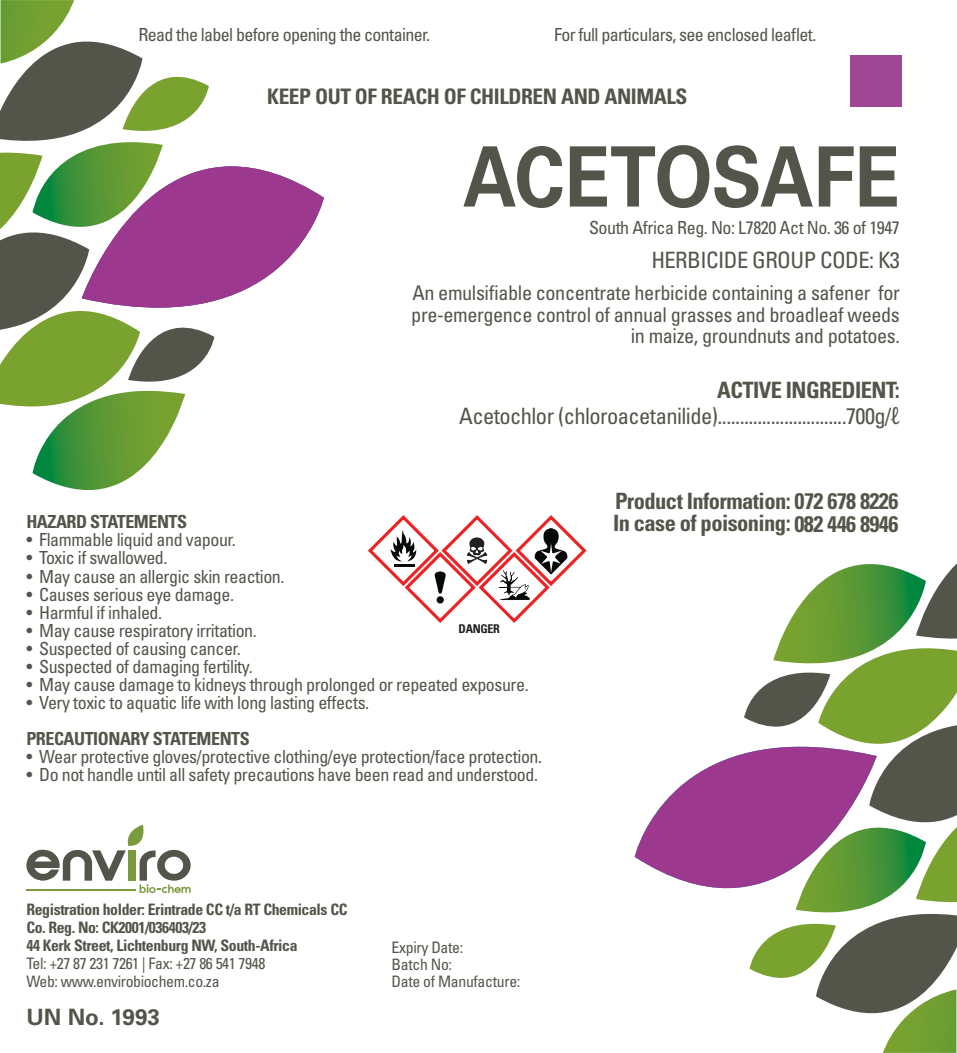
<style>
.page{position:relative;width:957px;height:1053px;background:#fff}
.page>*{position:absolute;margin:0;border:0;box-sizing:border-box;transform-origin:0 0}
.PRODUCT_NAME{font:700 83.25px "Univers LT Std";letter-spacing:-.015em;color:#53554b;scale:.9 1}
.CONTACT_DETAILS{font:condensed 22.5px "Univers LT Std";letter-spacing:-.025em;color:#53554b}
.CONTACT_DETAILS-2{font:700 condensed 22.5px "Univers LT Std";letter-spacing:-.03em;color:#53554b}
.UN_NUMBER___NETT_VOL{font:700 22.5px "Univers LT Std";color:#53554b}
.ACTIVE_INGREDIENTS{font:700 condensed 21.38px "Univers LT Std";letter-spacing:-.02em;color:#53554b}
.ACTIVE_INGREDIENTS-2{font:condensed 20.25px "Univers LT Std";letter-spacing:-.02em;color:#53554b}
.FOOTER_DETAILS{font:condensed 18px "Univers LT Std";letter-spacing:-.025em;color:#53554b}
.CONTACT_DETAILS-3{font:700 condensed 18px "Univers LT Std";letter-spacing:-.025em;color:#53554b}
.CONTACT_DETAILS-4{font:condensed 18px "Univers LT Std";letter-spacing:-.025em;color:#53554b}
.REGISTRATION_HOLDER{font:700 condensed 15.75px "Univers LT Std";letter-spacing:-.025em;color:#53554b}
.CONTACT_DETAILS-5{font:condensed 15.75px "Univers LT Std";letter-spacing:-.025em;color:#53554b}
.ACTIVE_INGREDIENTS-3{font:condensed 15.75px "Univers LT Std";letter-spacing:-.02em;color:#53554b}
.CONTACT_DETAILS-6{font:700 condensed 12.15px "Univers LT Std";letter-spacing:-.025em;color:#231f20}
</style>
<div class="page">
<svg style="left:634px;top:564px;width:322px;height:488px"></svg>
<svg style="left:1px;top:0;width:323px;height:490px"></svg>
<svg style="left:26px;top:824px;width:165px;height:69px"></svg>
<div style="left:850px;top:56px;width:51px;height:51px;background:#9f4692"></div>
<svg style="left:368px;top:515px;width:219px;height:108px"></svg>
<p class="FOOTER_DETAILS" style="left:138px;top:23px;width:293px">Read the label before opening the container.</p>
<p class="FOOTER_DETAILS" style="left:554px;top:23px;width:264px">For full particulars, see enclosed leaflet.</p>
<p class="ACTIVE_INGREDIENTS" style="left:267px;top:84px;width:422px">KEEP OUT OF REACH OF CHILDREN AND ANIMALS</p>
<p class="PRODUCT_NAME" style="left:463px;top:128px;width:487px">ACETOSAFE</p>
<p class="CONTACT_DETAILS-4" style="left:589px;top:216px;width:312px">South Africa Reg. No: L7820 Act No. 36 of 1947</p>
<p class="CONTACT_DETAILS" style="left:651px;top:246px;width:250px">HERBICIDE GROUP CODE: K3</p>
<p class="ACTIVE_INGREDIENTS-2" style="left:412px;top:280px;width:489px">An emulsifiable concentrate herbicide containing a safener for</p>
<p class="ACTIVE_INGREDIENTS-2" style="left:411px;top:301px;width:490px">pre-emergence control of annual grasses and broadleaf weeds</p>
<p class="ACTIVE_INGREDIENTS-2" style="left:631px;top:323px;width:271px">in maize, groundnuts and potatoes.</p>
<p class="CONTACT_DETAILS-2" style="left:717px;top:376px;width:184px">ACTIVE INGREDIENT:</p>
<p class="CONTACT_DETAILS" style="left:459px;top:401px;width:442px">Acetochlor (chloroacetanilide).............................700g/ℓ</p>
<p class="CONTACT_DETAILS-3" style="left:26px;top:511px;width:162px">HAZARD STATEMENTS</p>
<p class="FOOTER_DETAILS" style="left:26px;top:528px;width:211px">• Flammable liquid and vapour.</p>
<p class="FOOTER_DETAILS" style="left:26px;top:546px;width:143px">• Toxic if swallowed.</p>
<p class="FOOTER_DETAILS" style="left:26px;top:564px;width:260px">• May cause an allergic skin reaction.</p>
<p class="FOOTER_DETAILS" style="left:26px;top:582px;width:209px">• Causes serious eye damage.</p>
<p class="FOOTER_DETAILS" style="left:26px;top:600px;width:137px">• Harmful if inhaled.</p>
<p class="FOOTER_DETAILS" style="left:26px;top:618px;width:232px">• May cause respiratory irritation.</p>
<p class="FOOTER_DETAILS" style="left:26px;top:636px;width:216px">• Suspected of causing cancer.</p>
<p class="FOOTER_DETAILS" style="left:26px;top:654px;width:228px">• Suspected of damaging fertility.</p>
<p class="FOOTER_DETAILS" style="left:26px;top:672px;width:504px">• May cause damage to kidneys through prolonged or repeated exposure.</p>
<p class="FOOTER_DETAILS" style="left:26px;top:690px;width:344px">• Very toxic to aquatic life with long lasting effects.</p>
<p class="CONTACT_DETAILS-3" style="left:26px;top:727px;width:225px">PRECAUTIONARY STATEMENTS</p>
<p class="FOOTER_DETAILS" style="left:26px;top:744px;width:517px">• Wear protective gloves/protective clothing/eye protection/face protection.</p>
<p class="FOOTER_DETAILS" style="left:26px;top:762px;width:513px">• Do not handle until all safety precautions have been read and understood.</p>
<p class="CONTACT_DETAILS-6" style="left:458px;top:621px;width:43px">DANGER</p>
<p class="REGISTRATION_HOLDER" style="left:26px;top:899px;width:322px">Registration holder: Erintrade CC t/a RT Chemicals CC</p>
<p class="REGISTRATION_HOLDER" style="left:26px;top:917px;width:181px">Co. Reg. No: CK2001/036403/23</p>
<p class="REGISTRATION_HOLDER" style="left:26px;top:935px;width:273px">44 Kerk Street, Lichtenburg NW, South-Africa</p>
<p class="CONTACT_DETAILS-5" style="left:26px;top:953px;width:240px">Tel: +27 87 231 7261 | Fax: +27 86 541 7948</p>
<p class="CONTACT_DETAILS-5" style="left:26px;top:971px;width:195px">Web: www.envirobiochem.co.za</p>
<p class="UN_NUMBER___NETT_VOL" style="left:26px;top:1003px;width:135px">UN No. 1993</p>
<p class="ACTIVE_INGREDIENTS-3" style="left:391px;top:937px;width:73px">Expiry Date:</p>
<p class="ACTIVE_INGREDIENTS-3" style="left:391px;top:954px;width:62px">Batch No:</p>
<p class="ACTIVE_INGREDIENTS-3" style="left:391px;top:971px;width:130px">Date of Manufacture:</p>
<p class="CONTACT_DETAILS-2" style="left:615px;top:487px;width:285px">Product Information: 072 678 8226</p>
<p class="CONTACT_DETAILS-2" style="left:613px;top:509px;width:287px">In case of poisoning: 082 446 8946</p>
</div>
